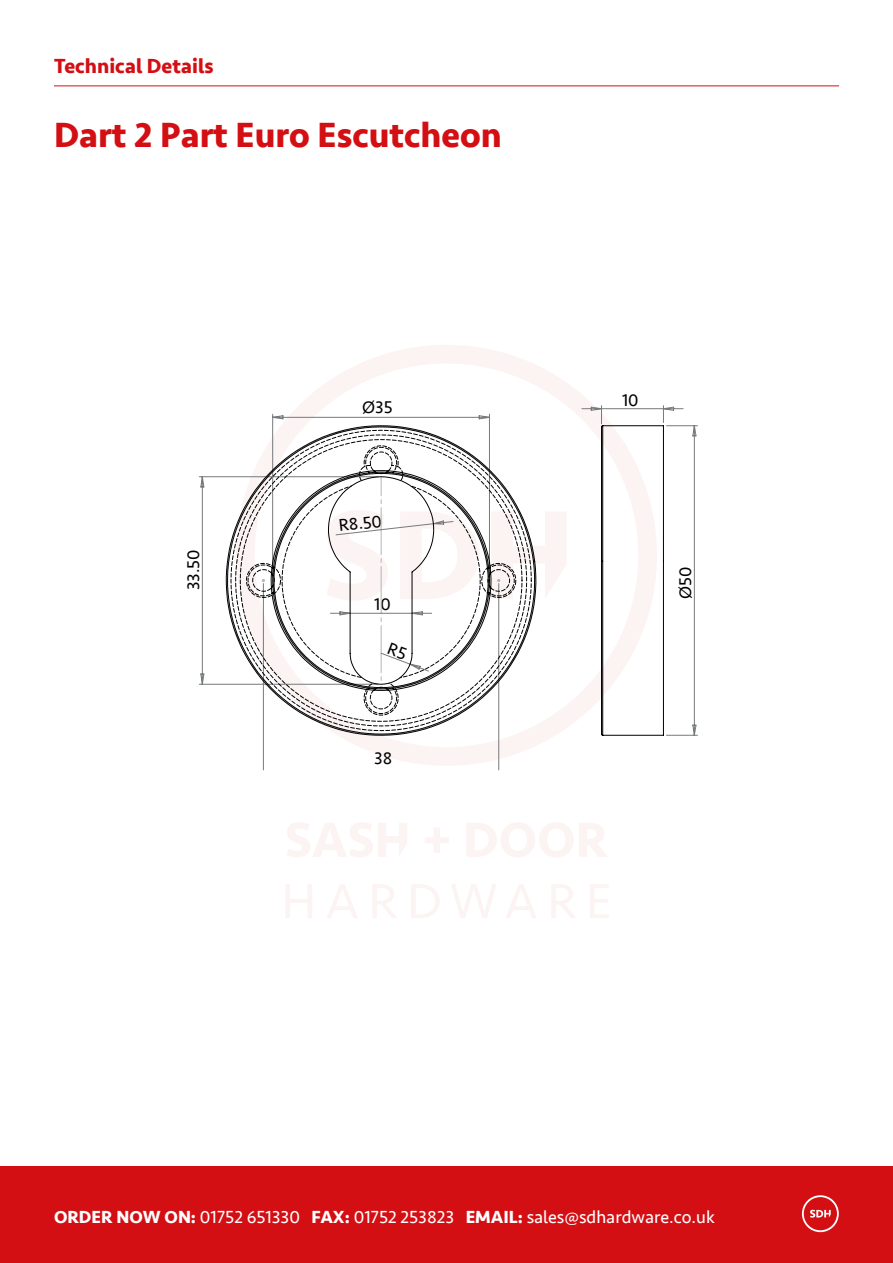
<style>
.page{position:relative;width:893px;height:1263px;background:#fff}
.page>*{position:absolute;margin:0;border:0;box-sizing:border-box;transform-origin:0 0}
.t1{font:700 36px "Seravek";color:#d40f14}
.t2{font:700 21px "Seravek";color:#d40f14}
.t3{font:18px "Seravek";color:#fff}
.t4{font:17.4px "Seravek";color:#000}
.s1{font-weight:700}
</style>
<div class="page">
<svg style="left:262px;top:345px;width:339px;height:421px"></svg>
<svg style="left:287px;top:823px;width:120px;height:34px"></svg>
<svg style="left:425px;top:828px;width:24px;height:25px"></svg>
<svg style="left:467px;top:823px;width:140px;height:34px"></svg>
<svg style="left:286px;top:885px;width:26px;height:33px"></svg>
<svg style="left:327px;top:885px;width:30px;height:33px"></svg>
<svg style="left:373px;top:885px;width:24px;height:33px"></svg>
<svg style="left:411px;top:885px;width:28px;height:33px"></svg>
<svg style="left:452px;top:885px;width:44px;height:33px"></svg>
<svg style="left:506px;top:885px;width:30px;height:33px"></svg>
<svg style="left:552px;top:885px;width:23px;height:33px"></svg>
<svg style="left:590px;top:885px;width:18px;height:33px"></svg>
<div style="left:0;top:1166px;width:893px;height:97px;background:#d40f14"></div>
<svg style="left:802px;top:1195px;width:37px;height:37px"></svg>
<div style="left:706px;top:116px;width:133px;height:49px;border:2px solid #000;border-radius:4px"></div>
<svg style="left:724px;top:116px;width:115px;height:49px"></svg>
<hr style="left:54px;top:85px;width:785px;height:1px;background:#d40f14">
<hr style="left:498px;top:583px;width:1px;height:187px;background:#767a7b">
<hr style="left:263px;top:583px;width:1px;height:187px;background:#767a7b">
<svg style="left:272px;top:405px;width:412px;height:173px"></svg>
<svg style="left:262px;top:425px;width:275px;height:311px"></svg>
<svg style="left:262px;top:430px;width:270px;height:301px"></svg>
<svg style="left:262px;top:439px;width:261px;height:283px"></svg>
<svg style="left:601px;top:425px;width:97px;height:311px"></svg>
<svg style="left:199px;top:445px;width:368px;height:271px"></svg>
<p class="t2" style="left:54px;top:50px;width:161px">Technical Details</p>
<h1 class="t1" style="left:54px;top:107px;width:449px">Dart 2 Part Euro Escutcheon</h1>
<p class="t4" style="left:362px;top:394px;width:32px">Ø35</p>
<p class="t4" style="left:180px;top:590px;width:42px;rotate:-90deg">33.50</p>
<p class="t4" style="left:337px;top:512px;width:45px;rotate:-6deg">R8.50</p>
<p class="t4" style="left:374px;top:591px;width:18px">10</p>
<p class="t4" style="left:374px;top:744px;width:19px">38</p>
<p class="t4" style="left:622px;top:386px;width:18px">10</p>
<p class="t4" style="left:672px;top:599px;width:34px;rotate:-90deg">Ø50</p>
<p class="t3" style="left:54px;top:1203px;width:662px"><span class="s1">ORDER NOW ON:</span> 01752 651330 <span class="s1">FAX:</span> 01752 253823 <span class="s1">EMAIL:</span> sales@sdhardware.co.uk</p>
</div>
